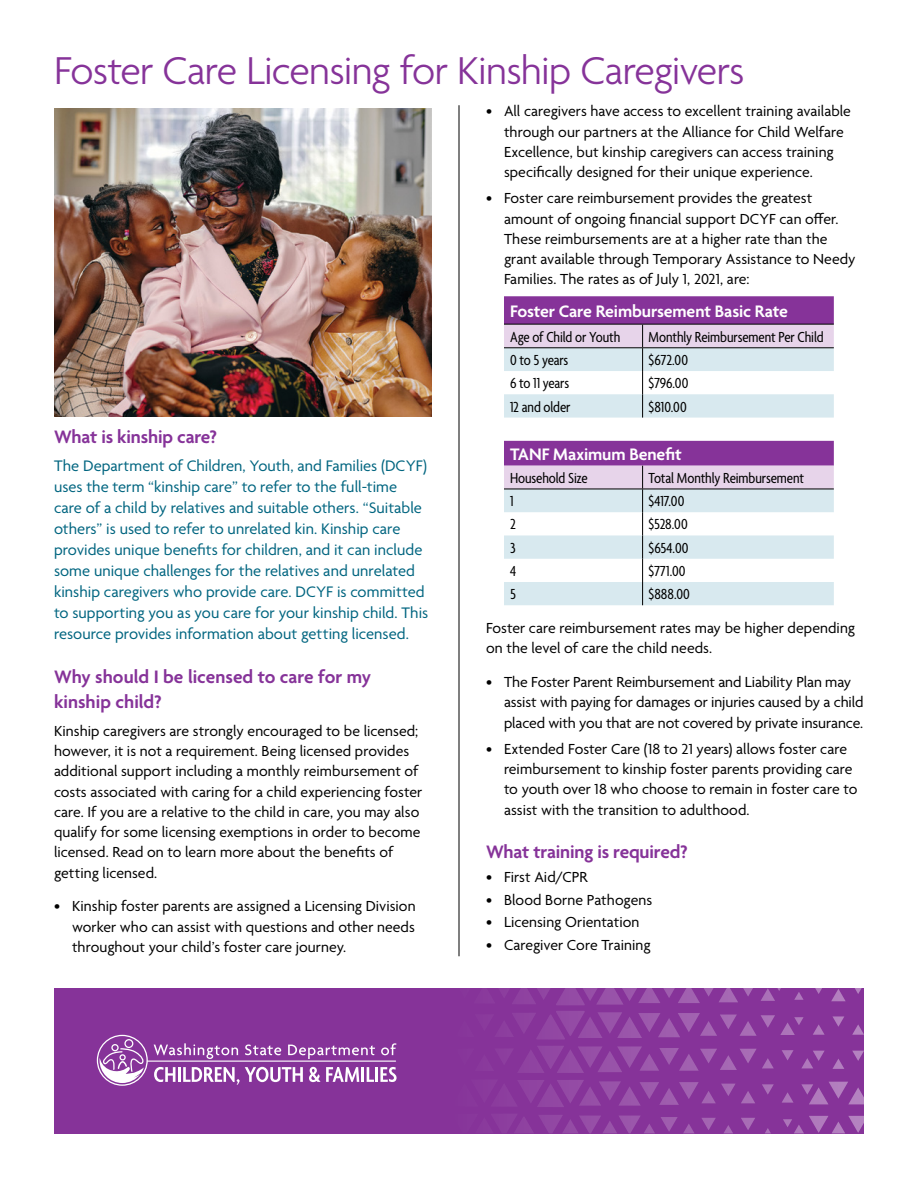
<style>
.page{position:relative;width:918px;height:1188px;background:#fff}
.page>*{position:absolute;margin:0;border:0;box-sizing:border-box;transform-origin:0 0}
.t1{font:300 42px "Agenda";letter-spacing:-.02em;color:#863399}
.t2{font:600 19.5px/25.5px "Agenda";letter-spacing:-.005em;color:#863399}
.t3{font:600 18px "Agenda";letter-spacing:-.005em;color:#fff}
.t4{font:16.5px/21px "Agenda";color:#006580}
.t5{font:15.75px/20.2px "Agenda";color:#000}
.t6{font:condensed 15.75px "Agenda";letter-spacing:-.005em;color:#000}
.s1{font-size:16.5px}
</style>
<div class="page">
<div style="left:54px;top:988px;width:810px;height:145px;background:#863399"></div>
<svg style="left:661px;top:1117px;width:33px;height:16px"></svg>
<svg style="left:782px;top:1092px;width:12px;height:11px"></svg>
<svg style="left:782px;top:1050px;width:12px;height:10px"></svg>
<svg style="left:762px;top:1084px;width:12px;height:11px"></svg>
<svg style="left:765px;top:1128px;width:6px;height:5px"></svg>
<svg style="left:741px;top:1118px;width:14px;height:12px"></svg>
<svg style="left:724px;top:1125px;width:9px;height:8px"></svg>
<svg style="left:701px;top:1118px;width:15px;height:12px"></svg>
<svg style="left:504px;top:1046px;width:270px;height:27px"></svg>
<svg style="left:504px;top:988px;width:249px;height:17px"></svg>
<svg style="left:504px;top:1114px;width:151px;height:19px"></svg>
<svg style="left:504px;top:1080px;width:251px;height:27px"></svg>
<svg style="left:783px;top:1116px;width:81px;height:17px"></svg>
<svg style="left:801px;top:1082px;width:63px;height:22px"></svg>
<svg style="left:802px;top:1051px;width:22px;height:17px"></svg>
<svg style="left:852px;top:1024px;width:12px;height:11px"></svg>
<svg style="left:832px;top:1059px;width:12px;height:10px"></svg>
<svg style="left:832px;top:1016px;width:12px;height:11px"></svg>
<svg style="left:852px;top:1051px;width:12px;height:10px"></svg>
<svg style="left:813px;top:1024px;width:12px;height:11px"></svg>
<svg style="left:794px;top:992px;width:10px;height:8px"></svg>
<svg style="left:761px;top:988px;width:20px;height:13px"></svg>
<svg style="left:504px;top:1011px;width:300px;height:29px"></svg>
<svg style="left:815px;top:988px;width:7px;height:6px"></svg>
<svg style="left:831px;top:989px;width:15px;height:12px"></svg>
<svg style="left:855px;top:988px;width:7px;height:6px"></svg>
<svg style="left:154px;top:1067px;width:21px;height:15px"></svg>
<hr style="left:178px;top:1067px;width:3px;height:15px;background:#fff">
<svg style="left:183px;top:1067px;width:120px;height:18px"></svg>
<svg style="left:309px;top:1067px;width:50px;height:15px"></svg>
<hr style="left:361px;top:1067px;width:3px;height:15px;background:#fff">
<svg style="left:367px;top:1067px;width:7px;height:15px"></svg>
<hr style="left:375px;top:1067px;width:3px;height:15px;background:#fff">
<svg style="left:380px;top:1067px;width:17px;height:15px"></svg>
<hr style="left:147px;top:1061px;width:249px;height:1px;background:#fff">
<svg style="left:154px;top:1043px;width:84px;height:16px"></svg>
<svg style="left:245px;top:1044px;width:36px;height:11px"></svg>
<svg style="left:288px;top:1045px;width:87px;height:14px"></svg>
<svg style="left:381px;top:1043px;width:15px;height:12px"></svg>
<div style="left:97px;top:1035px;width:51px;height:51px;border:1px solid #fff;border-radius:50%"></div>
<div style="left:124px;top:1039px;width:9px;height:9px;border:1px solid #fff;border-radius:50%"></div>
<div style="left:111px;top:1044px;width:8px;height:7px;border:1px solid #fff;border-radius:50%"></div>
<svg style="left:100px;top:1047px;width:46px;height:36px"></svg>
<img style="left:54px;top:108px;width:378px;height:309px">
<svg style="left:504px;top:296px;width:330px;height:28px;background:#853498"></svg>
<div style="left:504px;top:325px;width:330px;height:22px;background:#e7d4ea"></div>
<svg style="left:504px;top:348px;width:330px;height:257px"></svg>
<hr style="left:504px;top:324px;width:139px;height:1px;background:#000">
<hr style="left:643px;top:324px;width:191px;height:1px;background:#000">
<hr style="left:504px;top:347px;width:139px;height:1px;background:#000">
<hr style="left:643px;top:347px;width:191px;height:1px;background:#000">
<svg style="left:642px;top:325px;width:1px;height:93px"></svg>
<svg style="left:642px;top:466px;width:1px;height:139px"></svg>
<hr style="left:504px;top:489px;width:139px;height:1px;background:#000">
<hr style="left:643px;top:489px;width:191px;height:1px;background:#000">
<hr style="left:459px;top:105px;width:1px;height:851px;background:#000">
<h1 class="t1" style="left:54px;top:48px;width:692px">Foster Care Licensing for Kinship Caregivers</h1>
<p class="t2" style="left:54px;top:425px;width:165px">What is kinship care?</p>
<p class="t4" style="left:54px;top:456px;width:376px">The Department of Children, Youth, and Families (DCYF) uses the term “kinship care” to refer to the full-time care of a child by relatives and suitable others. “Suitable others” is used to refer to unrelated kin. Kinship care provides unique benefits for children, and it can include some unique challenges for the relatives and unrelated kinship caregivers who provide care. DCYF is committed to supporting you as you care for your kinship child. This resource provides information about getting licensed.</p>
<p class="t2" style="left:54px;top:665px;width:319px">Why should I be licensed to care for my kinship child?</p>
<p class="t5" style="left:54px;top:722px;width:370px">Kinship caregivers are strongly encouraged to be licensed; however, it is not a requirement. Being licensed provides additional support including a monthly reimbursement of costs associated with caring for a child experiencing foster care. If you are a relative to the child in care, you may also qualify for some licensing exemptions in order to become licensed. Read on to learn more about the benefits of getting licensed.</p>
<p class="t5" style="left:72px;top:897px;width:345px;text-align:justify;text-indent:-18px"><span class="s1">•</span> Kinship foster parents are assigned a Licensing Division worker who can assist with questions and other needs throughout your child’s foster care journey.</p>
<p class="t5" style="left:504px;top:102px;width:348px;text-indent:-18px"><span class="s1">•</span> All caregivers have access to excellent training available through our partners at the Alliance for Child Welfare Excellence, but kinship caregivers can access training specifically designed for their unique experience.</p>
<p class="t5" style="left:504px;top:189px;width:353px;text-indent:-18px"><span class="s1">•</span> Foster care reimbursement provides the greatest amount of ongoing financial support DCYF can offer.<br>These reimbursements are at a higher rate than the grant available through Temporary Assistance to Needy Families. The rates as of July 1, 2021, are:</p>
<p class="t3" style="left:510px;top:301px;width:279px">Foster Care Reimbursement Basic Rate</p>
<p class="t6" style="left:510px;top:328px;width:112px">Age of Child or Youth</p>
<p class="t6" style="left:649px;top:328px;width:177px">Monthly Reimbursement Per Child</p>
<p class="t6" style="left:510px;top:352px;width:60px">0 to 5 years</p>
<p class="t6" style="left:649px;top:352px;width:41px">$672.00</p>
<p class="t6" style="left:510px;top:375px;width:61px">6 to 11 years</p>
<p class="t6" style="left:649px;top:375px;width:41px">$796.00</p>
<p class="t6" style="left:510px;top:398px;width:62px">12 and older</p>
<p class="t6" style="left:649px;top:398px;width:40px">$810.00</p>
<p class="t3" style="left:510px;top:444px;width:173px">TANF Maximum Benefit</p>
<p class="t6" style="left:510px;top:469px;width:79px">Household Size</p>
<p class="t6" style="left:649px;top:469px;width:157px">Total Monthly Reimbursement</p>
<p class="t6" style="left:510px;top:493px;width:5px">1</p>
<p class="t6" style="left:649px;top:493px;width:37px">$417.00</p>
<p class="t6" style="left:510px;top:516px;width:7px">2</p>
<p class="t6" style="left:649px;top:516px;width:41px">$528.00</p>
<p class="t6" style="left:510px;top:539px;width:7px">3</p>
<p class="t6" style="left:649px;top:539px;width:41px">$654.00</p>
<p class="t6" style="left:510px;top:562px;width:8px">4</p>
<p class="t6" style="left:649px;top:562px;width:39px">$771.00</p>
<p class="t6" style="left:510px;top:586px;width:7px">5</p>
<p class="t6" style="left:649px;top:586px;width:43px">$888.00</p>
<p class="t5" style="left:486px;top:619px;width:371px">Foster care reimbursement rates may be higher depending on the level of care the child needs.</p>
<p class="t5" style="left:504px;top:673px;width:361px;text-indent:-18px"><span class="s1">•</span> The Foster Parent Reimbursement and Liability Plan may assist with paying for damages or injuries caused by a child placed with you that are not covered by private insurance.</p>
<p class="t5" style="left:504px;top:740px;width:355px;text-indent:-18px"><span class="s1">•</span> Extended Foster Care (18 to 21 years) allows foster care reimbursement to kinship foster parents providing care to youth over 18 who choose to remain in foster care to assist with the transition to adulthood.</p>
<p class="t2" style="left:486px;top:840px;width:203px">What training is required?</p>
<p class="t5" style="left:486px;top:868px;width:103px"><span class="s1">•</span> First Aid/CPR</p>
<p class="t5" style="left:486px;top:890px;width:168px"><span class="s1">•</span> Blood Borne Pathogens</p>
<p class="t5" style="left:486px;top:913px;width:155px"><span class="s1">•</span> Licensing Orientation</p>
<p class="t5" style="left:486px;top:935px;width:166px"><span class="s1">•</span> Caregiver Core Training</p>
</div>
